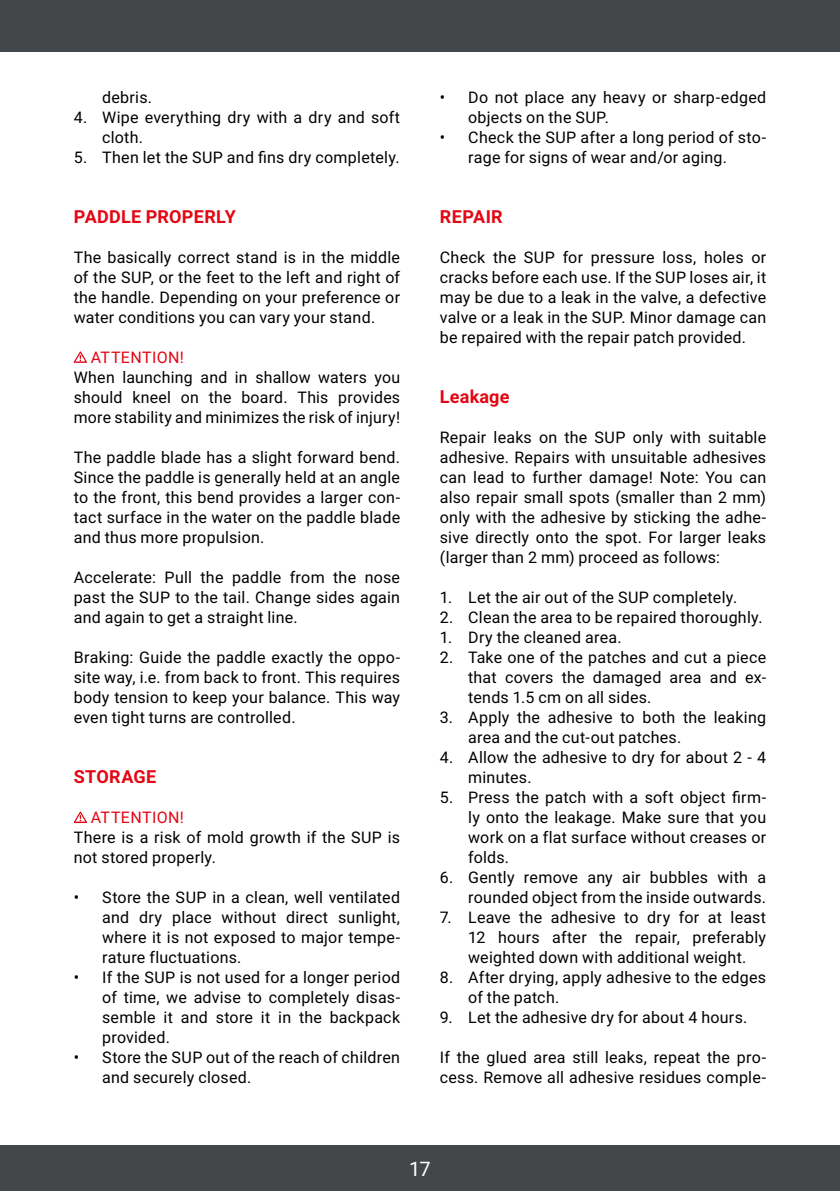
<style>
.page{position:relative;width:840px;height:1191px;background:#fff}
.page>*{position:absolute;margin:0;border:0;box-sizing:border-box;transform-origin:0 0}
.t1{font:20px "Roboto";color:#fff}
.t2{font:700 18px "Roboto";letter-spacing:.015em;color:#e30613}
.t3{font:16px/20px "Roboto";letter-spacing:.015em;color:#000;text-align:justify}
.t4{font:16px "Roboto";letter-spacing:.02em;color:#e30613}
</style>
<div class="page">
<div style="left:0;top:1145px;width:839px;height:46px;background:#444749"></div>
<div style="left:0;top:0;width:839px;height:51px;background:#444749"></div>
<svg style="left:74px;top:351px;width:13px;height:12px"></svg>
<svg style="left:74px;top:811px;width:13px;height:12px"></svg>
<p class="t3" style="left:102px;top:86px;width:51px">debris.</p>
<p class="t3" style="left:102px;top:106px;width:299px;text-indent:-28px">4. Wipe everything dry with a dry and soft cloth.</p>
<p class="t3" style="left:74px;top:146px;width:327px">5. Then let the SUP and fins dry completely.</p>
<p class="t2" style="left:74px;top:204px;width:163px">PADDLE PROPERLY</p>
<p class="t3" style="left:74px;top:246px;width:327px">The basically correct stand is in the middle of the SUP, or the feet to the left and right of the handle. Depending on your preference or water conditions you can vary your stand.</p>
<p class="t4" style="left:91px;top:346px;width:94px">ATTENTION!</p>
<p class="t3" style="left:74px;top:366px;width:328px">When launching and in shallow waters you should kneel on the board. This provides more stability and minimizes the risk of injury!</p>
<p class="t3" style="left:74px;top:446px;width:328px">The paddle blade has a slight forward bend.<br>Since the paddle is generally held at an angle to the front, this bend provides a larger con&shy;tact surface in the water on the paddle blade and thus more propulsion.</p>
<p class="t3" style="left:74px;top:566px;width:327px">Accelerate: Pull the paddle from the nose past the SUP to the tail. Change sides again and again to get a straight line.</p>
<p class="t3" style="left:74px;top:646px;width:328px">Braking: Guide the paddle exactly the oppo&shy;site way, i.e. from back to front. This requires body tension to keep your balance. This way even tight turns are controlled.</p>
<p class="t2" style="left:74px;top:764px;width:84px">STORAGE</p>
<p class="t4" style="left:91px;top:806px;width:94px">ATTENTION!</p>
<p class="t3" style="left:74px;top:826px;width:328px">There is a risk of mold growth if the SUP is not stored properly.</p>
<p class="t3" style="left:102px;top:886px;width:299px;text-indent:-28px">• Store the SUP in a clean, well ventilated and dry place without direct sunlight, where it is not exposed to major tempe&shy;rature fluctuations.</p>
<p class="t3" style="left:102px;top:966px;width:299px;text-indent:-28px">• If the SUP is not used for a longer period of time, we advise to completely disas&shy;semble it and store it in the backpack provided.</p>
<p class="t3" style="left:102px;top:1046px;width:299px;text-indent:-28px">• Store the SUP out of the reach of children and securely closed.</p>
<p class="t3" style="left:468px;top:86px;width:299px;text-indent:-28px">• Do not place any heavy or sharp-edged objects on the SUP.</p>
<p class="t3" style="left:468px;top:126px;width:299px;text-indent:-28px">• Check the SUP after a long period of sto&shy;rage for signs of wear and/or aging.</p>
<p class="t2" style="left:439px;top:204px;width:64px">REPAIR</p>
<p class="t3" style="left:439px;top:246px;width:328px">Check the SUP for pressure loss, holes or cracks before each use. If the SUP loses air, it may be due to a leak in the valve, a defective valve or a leak in the SUP. Minor damage can be repaired with the repair patch provided.</p>
<p class="t2" style="left:439px;top:384px;width:71px">Leakage</p>
<p class="t3" style="left:439px;top:426px;width:327px">Repair leaks on the SUP only with suitable adhesive. Repairs with unsuitable adhesives can lead to further damage! Note: You can also repair small spots (smaller than 2 mm) only with the adhesive by sticking the adhe&shy;sive directly onto the spot. For larger leaks (larger than 2 mm) proceed as follows:</p>
<p class="t3" style="left:439px;top:586px;width:299px">1. Let the air out of the SUP completely.</p>
<p class="t3" style="left:439px;top:606px;width:324px">2. Clean the area to be repaired thoroughly.</p>
<p class="t3" style="left:439px;top:626px;width:183px">1. Dry the cleaned area.</p>
<p class="t3" style="left:468px;top:646px;width:299px;text-indent:-28px">2. Take one of the patches and cut a piece that covers the damaged area and ex&shy;tends 1.5 cm on all sides.</p>
<p class="t3" style="left:468px;top:706px;width:299px;text-indent:-28px">3. Apply the adhesive to both the leaking area and the cut-out patches.</p>
<p class="t3" style="left:468px;top:746px;width:299px;text-indent:-28px">4. Allow the adhesive to dry for about 2 - 4 minutes.</p>
<p class="t3" style="left:468px;top:786px;width:299px;text-indent:-28px">5. Press the patch with a soft object firm&shy;ly onto the leakage. Make sure that you work on a flat surface without creases or folds.</p>
<p class="t3" style="left:439px;top:866px;width:327px;text-align:right">6. Gently remove any air bubbles with a rounded object from the inside outwards.</p>
<p class="t3" style="left:468px;top:906px;width:299px;text-indent:-28px">7. Leave the adhesive to dry for at least 12 hours after the repair, preferably weighted down with additional weight.</p>
<p class="t3" style="left:468px;top:966px;width:299px;text-indent:-28px">8. After drying, apply adhesive to the edges of the patch.</p>
<p class="t3" style="left:439px;top:1006px;width:309px">9. Let the adhesive dry for about 4 hours.</p>
<p class="t3" style="left:439px;top:1046px;width:327px">If the glued area still leaks, repeat the pro&shy;cess. Remove all adhesive residues comple-</p>
<p class="t1" style="left:409px;top:1154px;width:23px">17</p>
</div>
